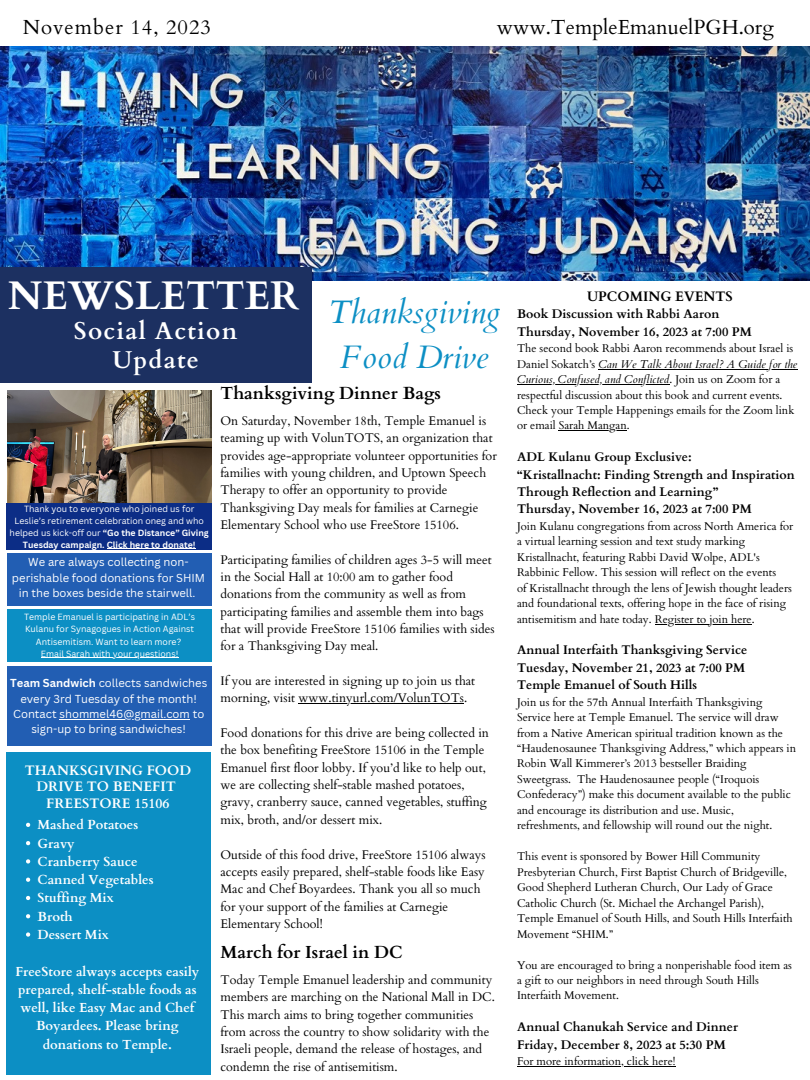
<style>
.page{position:relative;width:810px;height:1080px;background:#fff}
.page>*{position:absolute;margin:0;border:0;box-sizing:border-box;transform-origin:0 0}
.t1{font:700 40px "Cardo";color:#fff}
.t2{font:italic 32.5px/45.5px "Cardo";color:#0c8fc4;text-align:center}
.t3{font:700 24.38px/28.6px "Cardo";letter-spacing:.05em;color:#fff;text-align:center}
.t4{font:20.44px "Cardo";letter-spacing:.05em;color:#000}
.t5{font:20.38px "Cardo";color:#000}
.t6{font:700 17.5px "Cardo";color:#000}
.t7{font:700 13.75px/16.4px "Cardo";color:#fff;text-align:center}
.t8{font:700 13.75px "Cardo";color:#000}
.t9{font:700 13.12px/18.2px "Cardo";color:#fff;text-align:center}
.t10{font:12.5px/17.4px "Cardo";color:#000}
.t11{font:700 12.5px/17.4px "Cardo";color:#000}
.t12{font:11.25px/15.5px "Cardo";color:#000}
.t13{font:11.25px/15.5px "Canva Sans";color:#fff;text-align:center}
.t14{font:8.75px/12.2px "Canva Sans";color:#fff;text-align:center}
.s1{font-weight:700}
.s2{font-style:italic}
</style>
<div class="page">
<img style="left:0;top:46px;width:810px;height:235px">
<img style="left:7px;top:391px;width:205px;height:113px">
<div style="left:7px;top:554px;width:204px;height:52px;background:#225eb3"></div>
<div style="left:0;top:267px;width:311px;height:115px;background:#1c3061"></div>
<div style="left:6px;top:752px;width:205px;height:323px;background:#0c8fc4"></div>
<div style="left:7px;top:504px;width:205px;height:46px;background:#0c2d86"></div>
<div style="left:7px;top:666px;width:205px;height:80px;background:#225eb3"></div>
<hr style="left:598px;top:369px;width:200px;height:1px;background:#000">
<hr style="left:517px;top:384px;width:152px;height:1px;background:#000">
<hr style="left:559px;top:430px;width:68px;height:1px;background:#000">
<hr style="left:655px;top:624px;width:97px;height:1px;background:#000">
<hr style="left:517px;top:1066px;width:159px;height:1px;background:#000">
<svg style="left:26px;top:823px;width:4px;height:4px"></svg>
<svg style="left:26px;top:841px;width:4px;height:4px"></svg>
<svg style="left:26px;top:859px;width:4px;height:5px"></svg>
<svg style="left:26px;top:878px;width:4px;height:4px"></svg>
<svg style="left:26px;top:896px;width:4px;height:4px"></svg>
<svg style="left:26px;top:914px;width:4px;height:4px"></svg>
<svg style="left:26px;top:932px;width:4px;height:5px"></svg>
<hr style="left:59px;top:719px;width:131px;height:1px;background:#fff">
<hr style="left:107px;top:549px;width:89px;height:1px;background:#fff">
<hr style="left:298px;top:703px;width:166px;height:1px;background:#000">
<div style="left:7px;top:610px;width:204px;height:52px;background:#0c8fc4"></div>
<hr style="left:41px;top:657px;width:137px;height:1px;background:#fff">
<p class="t4" style="left:23px;top:14px;width:190px">November 14, 2023</p>
<p class="t5" style="left:497px;top:14px;width:278px">www.TempleEmanuelPGH.org</p>
<p class="t1" style="left:8px;top:269px;width:294px">NEWSLETTER</p>
<p class="t3" style="left:74px;top:317px;width:165px">Social Action<br>Update</p>
<p class="t2" style="left:328px;top:290px;width:174px">Thanksgiving<br>Food Drive</p>
<p class="t14" style="left:10px;top:502px;width:201px">Thank you to everyone who joined us for Leslie’s retirement celebration oneg and who helped us kick-off our <span class="s1">“Go the Distance” Giving Tuesday campaign. Click here to donate!</span></p>
<p class="t13" style="left:12px;top:554px;width:195px">We are always collecting non&shy;perishable food donations for SHIM in the boxes beside the stairwell.</p>
<p class="t14" style="left:24px;top:611px;width:173px">Temple Emanuel is participating in ADL’s<br>Kulanu for Synagogues in Action Against<br>Antisemitism. Want to learn more?</p>
<p class="t14" style="left:41px;top:647px;width:139px">Email Sarah with your questions!</p>
<p class="t13" style="left:10px;top:675px;width:199px"><span class="s1">Team Sandwich</span> collects sandwiches every 3rd Tuesday of the month!</p>
<p class="t13" style="left:13px;top:706px;width:193px">Contact shommel46@gmail.com to sign-up to bring sandwiches!</p>
<p class="t7" style="left:25px;top:762px;width:168px">THANKSGIVING FOOD<br>DRIVE TO BENEFIT</p>
<p class="t7" style="left:46px;top:795px;width:125px">FREESTORE 15106</p>
<p class="t9" style="left:38px;top:816px;width:102px">Mashed Potatoes</p>
<p class="t9" style="left:38px;top:834px;width:39px">Gravy</p>
<p class="t9" style="left:38px;top:853px;width:102px">Cranberry Sauce</p>
<p class="t9" style="left:38px;top:871px;width:118px">Canned Vegetables</p>
<p class="t9" style="left:38px;top:889px;width:78px">Stuffing Mix</p>
<p class="t9" style="left:38px;top:907px;width:37px">Broth</p>
<p class="t9" style="left:38px;top:926px;width:73px">Dessert Mix</p>
<p class="t9" style="left:15px;top:962px;width:185px">FreeStore always accepts easily prepared, shelf-stable foods as well, like Easy Mac and Chef<br>Boyardees. Please bring donations to Temple.</p>
<p class="t6" style="left:221px;top:382px;width:222px">Thanksgiving Dinner Bags</p>
<p class="t10" style="left:221px;top:412px;width:278px">On Saturday, November 18th, Temple Emanuel is teaming up with VolunTOTS, an organization that provides age-appropriate volunteer opportunities for families with young children, and Uptown Speech Therapy to offer an opportunity to provide Thanksgiving Day meals for families at Carnegie Elementary School who use FreeStore 15106.</p>
<p class="t10" style="left:221px;top:551px;width:276px">Participating families of children ages 3-5 will meet in the Social Hall at 10:00 am to gather food donations from the community as well as from participating families and assemble them into bags that will provide FreeStore 15106 families with sides for a Thanksgiving Day meal.</p>
<p class="t10" style="left:221px;top:672px;width:256px">If you are interested in signing up to join us that morning, visit www.tinyurl.com/VolunTOTs.</p>
<p class="t10" style="left:221px;top:725px;width:270px">Food donations for this drive are being collected in the box benefiting FreeStore 15106 in the Temple Emanuel first floor lobby. If you’d like to help out, we are collecting shelf-stable mashed potatoes, gravy, cranberry sauce, canned vegetables, stuffing mix, broth, and/or dessert mix.</p>
<p class="t10" style="left:221px;top:846px;width:267px">Outside of this food drive, FreeStore 15106 always accepts easily prepared, shelf-stable foods like Easy Mac and Chef Boyardees. Thank you all so much for your support of the families at Carnegie Elementary School!</p>
<p class="t6" style="left:221px;top:941px;width:184px">March for Israel in DC</p>
<p class="t10" style="left:221px;top:971px;width:276px">Today Temple Emanuel leadership and community members are marching on the National Mall in DC.<br>This march aims to bring together communities from across the country to show solidarity with the Israeli people, demand the release of hostages, and condemn the rise of antisemitism.</p>
<p class="t8" style="left:587px;top:287px;width:147px">UPCOMING EVENTS</p>
<p class="t11" style="left:517px;top:306px;width:204px">Book Discussion with Rabbi Aaron</p>
<p class="t11" style="left:517px;top:323px;width:236px">Thursday, November 16, 2023 at 7:00 PM</p>
<p class="t12" style="left:517px;top:341px;width:282px">The second book Rabbi Aaron recommends about Israel is Daniel Sokatch’s <span class="s2">Can We Talk About Israel? A Guide for the Curious, Confused, and Conflicted</span>. Join us on Zoom for a respectful discussion about this book and current events.<br>Check your Temple Happenings emails for the Zoom link or email Sarah Mangan.</p>
<p class="t11" style="left:517px;top:449px;width:176px">ADL Kulanu Group Exclusive:</p>
<p class="t11" style="left:517px;top:466px;width:279px">“Kristallnacht: Finding Strength and Inspiration<br>Through Reflection and Learning”</p>
<p class="t11" style="left:517px;top:501px;width:236px">Thursday, November 16, 2023 at 7:00 PM</p>
<p class="t12" style="left:517px;top:519px;width:278px">Join Kulanu congregations from across North America for a virtual learning session and text study marking Kristallnacht, featuring Rabbi David Wolpe, ADL's Rabbinic Fellow. This session will reflect on the events</p>
<p class="t12" style="left:517px;top:580px;width:276px">of Kristallnacht through the lens of Jewish thought leaders and foundational texts, offering hope in the face of rising antisemitism and hate today. Register to join here.</p>
<p class="t11" style="left:517px;top:642px;width:232px">Annual Interfaith Thanksgiving Service</p>
<p class="t11" style="left:517px;top:659px;width:230px">Tuesday, November 21, 2023 at 7:00 PM</p>
<p class="t11" style="left:517px;top:677px;width:181px">Temple Emanuel of South Hills</p>
<p class="t12" style="left:517px;top:694px;width:281px">Join us for the 57th Annual Interfaith Thanksgiving Service here at Temple Emanuel. The service will draw from a Native American spiritual tradition known as the “Haudenosaunee Thanksgiving Address,” which appears in Robin Wall Kimmerer’s 2013 bestseller Braiding Sweetgrass. The Haudenosaunee people (“Iroquois Confederacy”) make this document available to the public and encourage its distribution and use. Music, refreshments, and fellowship will round out the night.</p>
<p class="t12" style="left:517px;top:849px;width:277px">This event is sponsored by Bower Hill Community Presbyterian Church, First Baptist Church of Bridgeville, Good Shepherd Lutheran Church, Our Lady of Grace Catholic Church (St. Michael the Archangel Parish), Temple Emanuel of South Hills, and South Hills Interfaith Movement “SHIM.”</p>
<p class="t12" style="left:517px;top:957px;width:276px">You are encouraged to bring a nonperishable food item as a gift to our neighbors in need through South Hills<br>Interfaith Movement.</p>
<p class="t11" style="left:517px;top:1019px;width:223px">Annual Chanukah Service and Dinner</p>
<p class="t11" style="left:517px;top:1036px;width:210px">Friday, December 8, 2023 at 5:30 PM</p>
<p class="t12" style="left:517px;top:1054px;width:160px">For more information, click here!</p>
</div>
